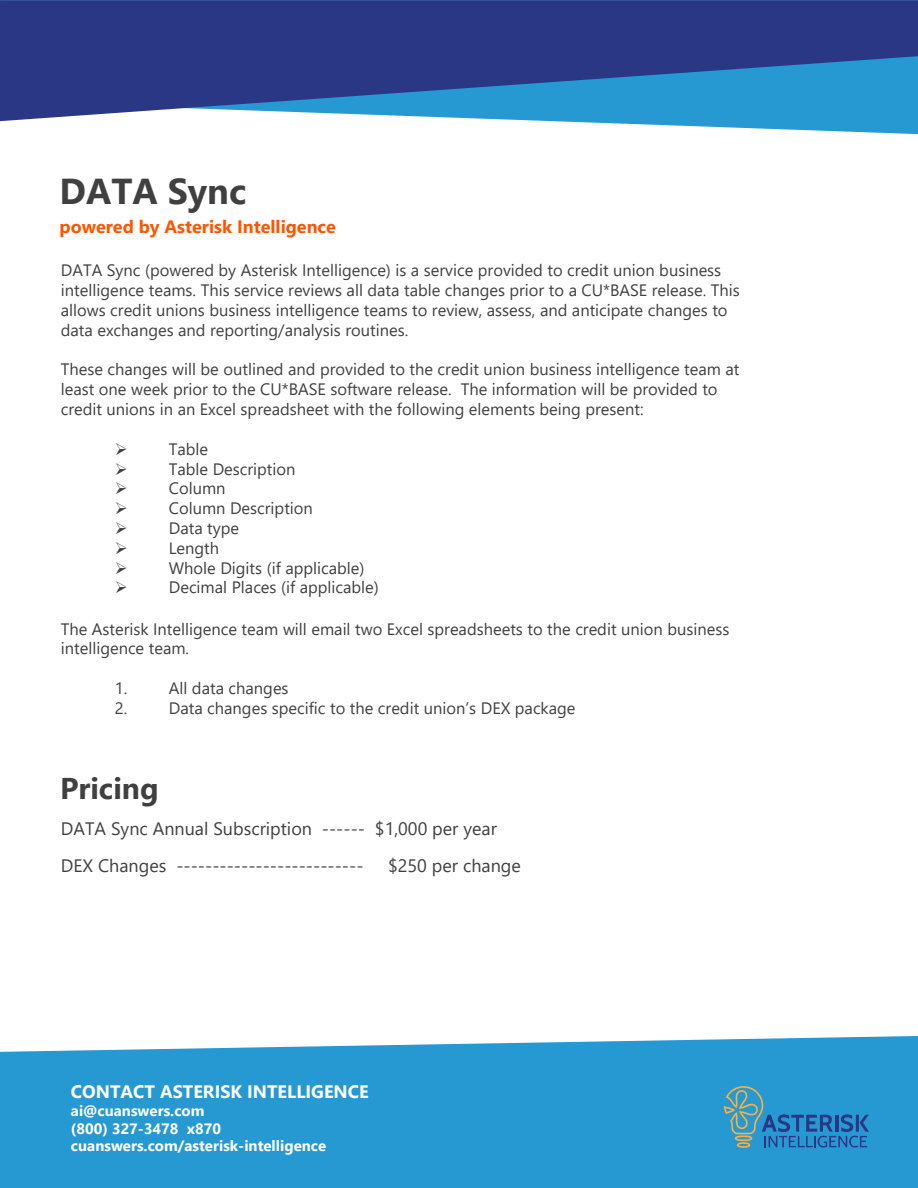
<style>
.page{position:relative;width:918px;height:1188px;background:#fff}
.page>*{position:absolute;margin:0;border:0;box-sizing:border-box;transform-origin:0 0}
.t1{font:700 36px "Segoe UI";color:#404040}
.t2{font:700 30px "Segoe UI";color:#404040}
.t3{font:18px/36.6px "Segoe UI";color:#404040}
.t4{font:700 18px "Segoe UI";color:#f50}
.t5{font:700 18px "Segoe UI";color:#fff}
.t6{font:16.5px/19.8px "Segoe UI";color:#404040}
.t7{font:700 15px/17.1px "Segoe UI";color:#fff}
</style>
<div class="page">
<div style="left:0;top:1036px;width:918px;height:152px;background:#2699d3"></div>
<svg style="left:0;top:121px;width:918px;height:13px"></svg>
<svg style="left:0;top:0;width:918px;height:121px;background:#2f539a"></svg>
<svg style="left:724px;top:1086px;width:145px;height:62px;background:#338cbe"></svg>
<h1 class="t1" style="left:60px;top:157px;width:188px">DATA Sync</h1>
<p class="t4" style="left:60px;top:209px;width:278px">powered by Asterisk Intelligence</p>
<p class="t6" style="left:61px;top:259px;width:681px">DATA Sync (powered by Asterisk Intelligence) is a service provided to credit union business intelligence teams. This service reviews all data table changes prior to a CU*BASE release. This allows credit unions business intelligence teams to review, assess, and anticipate changes to data exchanges and reporting/analysis routines.</p>
<p class="t6" style="left:61px;top:358px;width:680px">These changes will be outlined and provided to the credit union business intelligence team at least one week prior to the CU*BASE software release. The information will be provided to credit unions in an Excel spreadsheet with the following elements being present:</p>
<p class="t6" style="left:169px;top:438px;width:41px">Table</p>
<p class="t6" style="left:169px;top:457px;width:128px">Table Description</p>
<p class="t6" style="left:169px;top:477px;width:58px">Column</p>
<p class="t6" style="left:169px;top:497px;width:146px">Column Description</p>
<p class="t6" style="left:169px;top:517px;width:72px">Data type</p>
<p class="t6" style="left:169px;top:537px;width:52px">Length</p>
<p class="t6" style="left:169px;top:556px;width:197px">Whole Digits (if applicable)</p>
<p class="t6" style="left:169px;top:576px;width:212px">Decimal Places (if applicable)</p>
<p class="t6" style="left:61px;top:617px;width:670px">The Asterisk Intelligence team will email two Excel spreadsheets to the credit union business intelligence team.</p>
<p class="t6" style="left:115px;top:677px;width:14px">1.</p>
<p class="t6" style="left:169px;top:677px;width:121px">All data changes</p>
<p class="t6" style="left:115px;top:697px;width:14px">2.</p>
<p class="t6" style="left:169px;top:697px;width:408px">Data changes specific to the credit union’s DEX package</p>
<h2 class="t2" style="left:60px;top:760px;width:100px">Pricing</h2>
<p class="t3" style="left:61px;top:809px;width:438px">DATA Sync Annual Subscription ------ $1,000 per year<br>DEX Changes --------------------------</p>
<p class="t3" style="left:388px;top:846px;width:134px">$250 per change</p>
<p class="t5" style="left:71px;top:1075px;width:299px">CONTACT ASTERISK INTELLIGENCE</p>
<p class="t7" style="left:71px;top:1101px;width:257px">ai@cuanswers.com<br>(800) 327-3478 x870 cuanswers.com/asterisk-intelligence</p>
</div>
